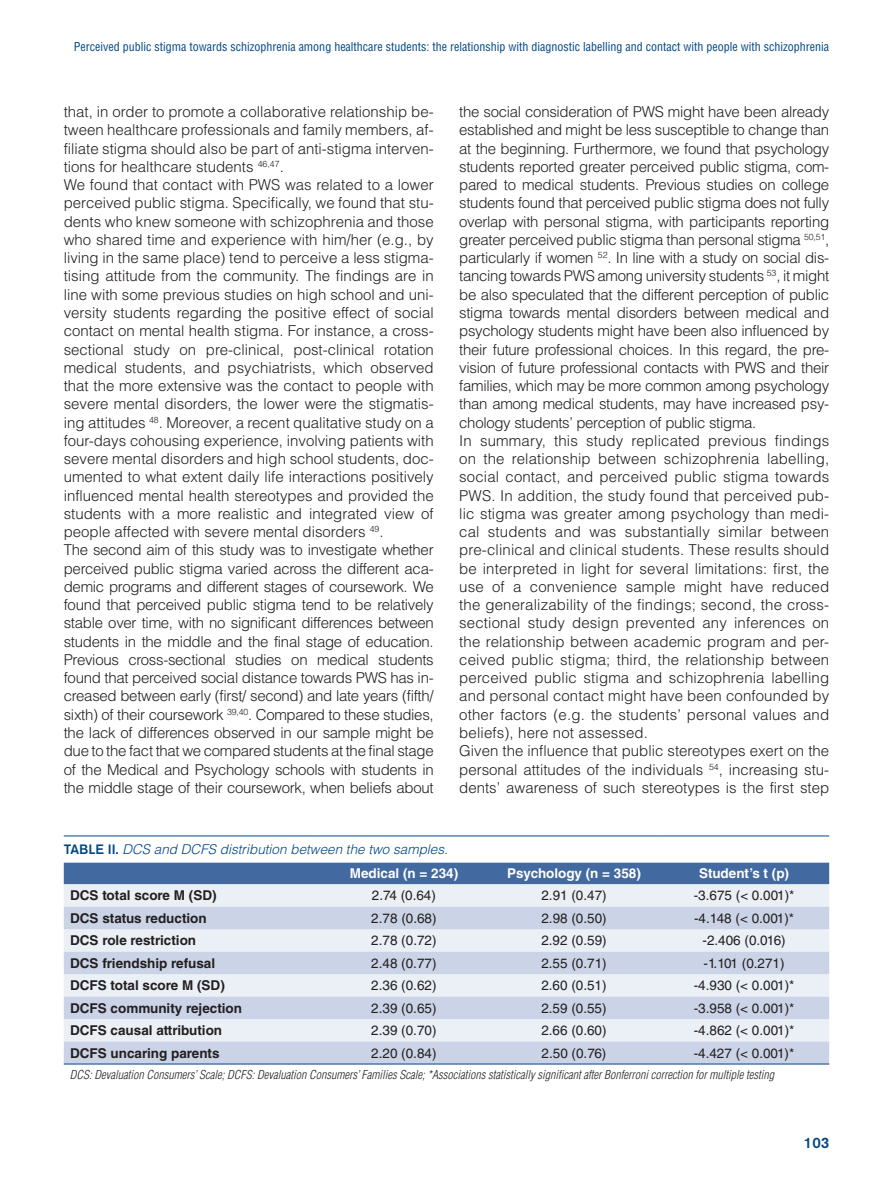
<style>
.page{position:relative;width:893px;height:1191px;background:#fff}
.page>*{position:absolute;margin:0;border:0;box-sizing:border-box;transform-origin:0 0}
.t1{font:300 15px/18.3px "Helvetica LT Std";color:#231f20}
.t2{font:500 15px "Akzidenz Grotesk BQ";color:#004684}
.t3{font:13.5px "Helvetica LT Std";color:#231f20}
.t4{font:700 13.5px "Helvetica LT Std";color:#231f20}
.t5{font:italic 300 13.5px/24.2px "Helvetica LT Std";color:#004684}
.t6{font:700 13.5px "Helvetica LT Std";color:#fff}
.t7{font:italic 300 condensed 12px "Helvetica LT Std";color:#231f20}
.t8{font:condensed 12px "Helvetica LT Std";color:#004684}
.s1{font-family:"Akzidenz Grotesk BQ";font-weight:500;font-style:normal}
.s2{font-weight:700;font-style:normal;color:#fff}
</style>
<div class="page">
<div style="left:64px;top:862px;width:765px;height:22px;background:#4269a0"></div>
<div style="left:64px;top:884px;width:765px;height:22px;background:#ebeff6"></div>
<svg style="left:64px;top:906px;width:765px;height:157px;background:#d9dfec"></svg>
<hr style="left:64px;top:835px;width:255px;height:1px;background:#004684">
<hr style="left:319px;top:835px;width:170px;height:1px;background:#004684">
<hr style="left:489px;top:835px;width:170px;height:1px;background:#004684">
<hr style="left:659px;top:835px;width:170px;height:1px;background:#004684">
<hr style="left:64px;top:1063px;width:255px;height:1px;background:#004684">
<hr style="left:319px;top:1063px;width:170px;height:1px;background:#004684">
<hr style="left:489px;top:1063px;width:170px;height:1px;background:#004684">
<hr style="left:659px;top:1063px;width:170px;height:1px;background:#004684">
<p class="t8" style="left:74px;top:39px;width:757px">Perceived public stigma towards schizophrenia among healthcare students: the relationship with diagnostic labelling and contact with people with schizophrenia</p>
<p class="t1" style="left:64px;top:102px;width:371px">that, in order to promote a collaborative relationship be&shy;tween healthcare professionals and family members, af&shy;filiate stigma should also be part of anti-stigma interven&shy;tions for healthcare students <sup>46,47</sup>.<br>We found that contact with PWS was related to a lower perceived public stigma. Specifically, we found that stu&shy;dents who knew someone with schizophrenia and those who shared time and experience with him/her (e.g., by living in the same place) tend to perceive a less stigma&shy;tising attitude from the community. The findings are in line with some previous studies on high school and uni&shy;versity students regarding the positive effect of social contact on mental health stigma. For instance, a cross&shy;sectional study on pre-clinical, post-clinical rotation medical students, and psychiatrists, which observed that the more extensive was the contact to people with severe mental disorders, the lower were the stigmatis&shy;ing attitudes <sup>48</sup>. Moreover, a recent qualitative study on a four-days cohousing experience, involving patients with severe mental disorders and high school students, doc&shy;umented to what extent daily life interactions positively influenced mental health stereotypes and provided the students with a more realistic and integrated view of people affected with severe mental disorders <sup>49</sup>.<br>The second aim of this study was to investigate whether perceived public stigma varied across the different aca&shy;demic programs and different stages of coursework. We found that perceived public stigma tend to be relatively stable over time, with no significant differences between students in the middle and the final stage of education.<br>Previous cross-sectional studies on medical students found that perceived social distance towards PWS has in&shy;creased between early (first/ second) and late years (fifth/ sixth) of their coursework <sup>39,40</sup>. Compared to these studies, the lack of differences observed in our sample might be due to the fact that we compared students at the final stage of the Medical and Psychology schools with students in the middle stage of their coursework, when beliefs about</p>
<p class="t1" style="left:459px;top:102px;width:371px">the social consideration of PWS might have been already established and might be less susceptible to change than at the beginning. Furthermore, we found that psychology students reported greater perceived public stigma, com&shy;pared to medical students. Previous studies on college students found that perceived public stigma does not fully overlap with personal stigma, with participants reporting greater perceived public stigma than personal stigma <sup>50,51</sup>, particularly if women <sup>52</sup>. In line with a study on social dis&shy;tancing towards PWS among university students <sup>53</sup>, it might be also speculated that the different perception of public stigma towards mental disorders between medical and psychology students might have been also influenced by their future professional choices. In this regard, the pre&shy;vision of future professional contacts with PWS and their families, which may be more common among psychology than among medical students, may have increased psy&shy;chology students’ perception of public stigma.<br>In summary, this study replicated previous findings on the relationship between schizophrenia labelling, social contact, and perceived public stigma towards PWS. In addition, the study found that perceived pub&shy;lic stigma was greater among psychology than medi&shy;cal students and was substantially similar between pre-clinical and clinical students. These results should be interpreted in light for several limitations: first, the use of a convenience sample might have reduced the generalizability of the findings; second, the cross&shy;sectional study design prevented any inferences on the relationship between academic program and per&shy;ceived public stigma; third, the relationship between perceived public stigma and schizophrenia labelling and personal contact might have been confounded by other factors (e.g. the students’ personal values and beliefs), here not assessed.<br>Given the influence that public stereotypes exert on the personal attitudes of the individuals <sup>54</sup>, increasing stu&shy;dents’ awareness of such stereotypes is the first step</p>
<p class="t5" style="left:350px;top:837px;width:110px;text-indent:-286px"><span class="s1">TABLE II.</span> DCS and DCFS distribution between the two samples.<br><span class="s2">Medical (n = 234)</span></p>
<p class="t6" style="left:507px;top:865px;width:135px">Psychology (n = 358)</p>
<p class="t6" style="left:699px;top:865px;width:91px">Student’s t (p)</p>
<p class="t4" style="left:70px;top:887px;width:148px">DCS total score M (SD)</p>
<p class="t3" style="left:372px;top:888px;width:66px">2.74 (0.64)</p>
<p class="t3" style="left:541px;top:888px;width:67px">2.91 (0.47)</p>
<p class="t3" style="left:694px;top:888px;width:102px">-3.675 (&lt; 0.001)*</p>
<p class="t4" style="left:70px;top:910px;width:138px">DCS status reduction</p>
<p class="t3" style="left:371px;top:910px;width:67px">2.78 (0.68)</p>
<p class="t3" style="left:541px;top:910px;width:67px">2.98 (0.50)</p>
<p class="t3" style="left:694px;top:910px;width:102px">-4.148 (&lt; 0.001)*</p>
<p class="t4" style="left:70px;top:932px;width:128px">DCS role restriction</p>
<p class="t3" style="left:371px;top:932px;width:67px">2.78 (0.72)</p>
<p class="t3" style="left:541px;top:932px;width:67px">2.92 (0.59)</p>
<p class="t3" style="left:702px;top:932px;width:85px">-2.406 (0.016)</p>
<p class="t4" style="left:70px;top:954px;width:147px">DCS friendship refusal</p>
<p class="t3" style="left:371px;top:955px;width:67px">2.48 (0.77)</p>
<p class="t3" style="left:541px;top:955px;width:67px">2.55 (0.71)</p>
<p class="t3" style="left:704px;top:955px;width:83px">-1.101 (0.271)</p>
<p class="t4" style="left:70px;top:977px;width:156px">DCFS total score M (SD)</p>
<p class="t3" style="left:371px;top:977px;width:67px">2.36 (0.62)</p>
<p class="t3" style="left:541px;top:977px;width:67px">2.60 (0.51)</p>
<p class="t3" style="left:694px;top:977px;width:102px">-4.930 (&lt; 0.001)*</p>
<p class="t4" style="left:70px;top:999px;width:173px">DCFS community rejection</p>
<p class="t3" style="left:371px;top:1000px;width:67px">2.39 (0.65)</p>
<p class="t3" style="left:541px;top:1000px;width:67px">2.59 (0.55)</p>
<p class="t3" style="left:694px;top:1000px;width:102px">-3.958 (&lt; 0.001)*</p>
<p class="t4" style="left:70px;top:1022px;width:154px">DCFS causal attribution</p>
<p class="t3" style="left:371px;top:1022px;width:67px">2.39 (0.70)</p>
<p class="t3" style="left:541px;top:1022px;width:67px">2.66 (0.60)</p>
<p class="t3" style="left:694px;top:1022px;width:102px">-4.862 (&lt; 0.001)*</p>
<p class="t4" style="left:70px;top:1044px;width:151px">DCFS uncaring parents</p>
<p class="t3" style="left:371px;top:1045px;width:67px">2.20 (0.84)</p>
<p class="t3" style="left:542px;top:1045px;width:66px">2.50 (0.76)</p>
<p class="t3" style="left:694px;top:1045px;width:102px">-4.427 (&lt; 0.001)*</p>
<p class="t7" style="left:70px;top:1066px;width:706px">DCS: Devaluation Consumers’ Scale; DCFS: Devaluation Consumers’ Families Scale; *Associations statistically significant after Bonferroni correction for multiple testing</p>
<p class="t2" style="left:804px;top:1134px;width:27px">103</p>
</div>
